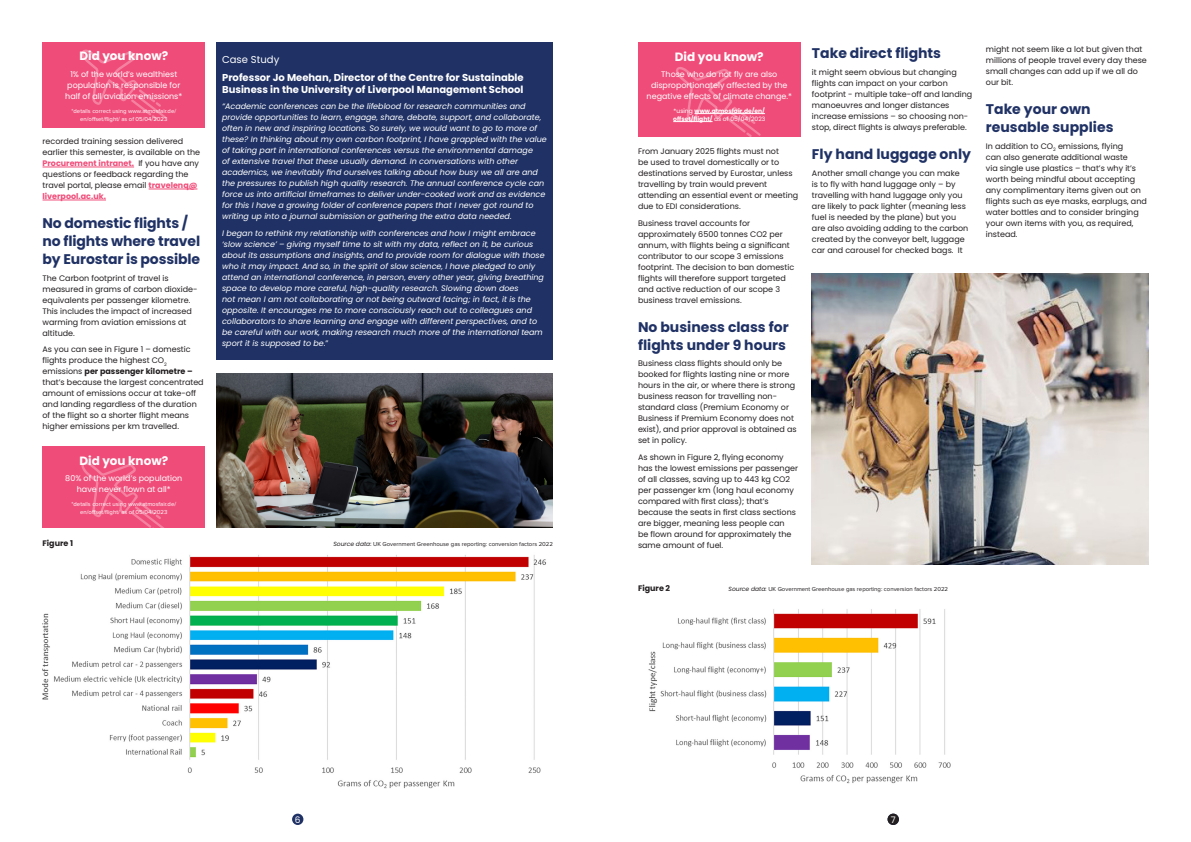
<style>
.page{position:relative;width:1191px;height:842px;background:#fff}
.page>*{position:absolute;margin:0;border:0;box-sizing:border-box;transform-origin:0 0}
.t1{font:700 14px/18px "Poppins";color:#203265}
.t2{font:700 12px "Poppins";color:#fff}
.t3{font:700 10px/12px "Poppins";color:#fff}
.Intro{font:10px "Poppins";letter-spacing:.005em;color:#fff}
.t4{font:9px "Poppins";color:#fff}
.t5{font:8px/11px "Poppins";color:#231f20}
.t6{font:italic 8px/11px "Poppins";color:#fff}
.List_Paragraph{font:8px/11px "Poppins";color:#fff;text-align:center}
.t7{font:700 8px "Poppins";color:#231f20}
.t8{font:6px/8px "Proxima Nova";color:#fff;text-align:center}
.t9{font:6px "Proxima Nova";color:#231f20}
.t10{font:700 6px/8px "Poppins";color:#fff}
.s1{font-weight:700;color:#f04c79}
.s2{font-weight:700}
.s3{font-style:normal}
.s4{font-family:"Poppins";font-style:italic}
.s5{font-weight:400}
</style>
<div class="page">
<div style="left:292px;top:814px;width:11px;height:11px;background:#203265;border-radius:50%"></div>
<hr style="left:43px;top:167px;width:91px;height:1px;background:#f04c79">
<hr style="left:149px;top:189px;width:48px;height:1px;background:#f04c79">
<hr style="left:43px;top:200px;width:63px;height:1px;background:#f04c79">
<div style="left:887px;top:814px;width:12px;height:11px;background:#231f20;border-radius:50%"></div>
<div style="left:216px;top:43px;width:337px;height:317px;background:#203265"></div>
<img style="left:648px;top:609px;width:303px;height:175px">
<img style="left:43px;top:555px;width:503px;height:234px">
<div style="left:43px;top:446px;width:162px;height:82px;background:#f04c79"></div>
<div style="left:43px;top:42px;width:162px;height:85px;background:#f04c79"></div>
<div style="left:638px;top:43px;width:162px;height:94px;background:#f04c79"></div>
<hr style="left:694px;top:113px;width:71px;height:1px;background:#fff">
<hr style="left:673px;top:121px;width:39px;height:1px;background:#fff">
<svg style="left:81px;top:462px;width:83px;height:66px"></svg>
<svg style="left:81px;top:50px;width:85px;height:70px"></svg>
<svg style="left:675px;top:67px;width:85px;height:70px"></svg>
<img style="left:216px;top:374px;width:337px;height:154px">
<img style="left:812px;top:273px;width:336px;height:291px">
<p class="t2" style="left:79px;top:49px;width:90px">Did you know?</p>
<p class="List_Paragraph" style="left:65px;top:69px;width:118px">1% of the world’s wealthiest population is responsible for half of all aviation emissions*</p>
<p class="t8" style="left:71px;top:107px;width:106px">*details correct using www.atmosfair.de/ en/offset/flight/ as of 05/04/2023</p>
<p class="t5" style="left:43px;top:136px;width:159px">recorded training session delivered earlier this semester, is available on the <span class="s1">Procurement intranet.</span> If you have any questions or feedback regarding the travel portal, please email <span class="s1">travelenq@ liverpool.ac.uk.</span></p>
<p class="t1" style="left:43px;top:214px;width:159px">No domestic flights / no flights where travel by Eurostar is possible</p>
<p class="t5" style="left:43px;top:272px;width:156px">The Carbon footprint of travel is measured in grams of carbon dioxide&shy;equivalents per passenger kilometre.<br>This includes the impact of increased warming from aviation emissions at altitude.</p>
<p class="t5" style="left:43px;top:344px;width:163px">As you can see in Figure 1 – domestic flights produce the highest CO<sub>2 </sub>emissions <span class="s2">per passenger kilometre – </span>that’s because the largest concentrated amount of emissions occur at take-off and landing regardless of the duration of the flight so a shorter flight means higher emissions per km travelled.</p>
<p class="t2" style="left:79px;top:453px;width:90px">Did you know?</p>
<p class="List_Paragraph" style="left:65px;top:473px;width:118px">80% of the world’s population have never flown at all*</p>
<p class="t8" style="left:71px;top:500px;width:106px">*details correct using www.atmosfair.de/ en/offset/flight/ as of 05/04/2023</p>
<p class="Intro" style="left:222px;top:54px;width:59px">Case Study</p>
<p class="t3" style="left:222px;top:71px;width:303px">Professor Jo Meehan, Director of the Centre for Sustainable<br>Business in the University of Liverpool Management School</p>
<p class="t6" style="left:222px;top:101px;width:326px">“Academic conferences can be the lifeblood for research communities and provide opportunities to learn, engage, share, debate, support, and collaborate, often in new and inspiring locations. So surely, we would want to go to more of these? In thinking about my own carbon footprint, I have grappled with the value of taking part in international conferences versus the environmental damage<br>of extensive travel that these usually demand. In conversations with other academics, we inevitably find ourselves talking about how busy we all are and the pressures to publish high quality research. The annual conference cycle can force us into artificial timeframes to deliver under-cooked work and as evidence for this I have a growing folder of conference papers that I never got round to writing up into a journal submission or gathering the extra data needed.</p>
<p class="t6" style="left:222px;top:228px;width:324px">I began to rethink my relationship with conferences and how I might embrace ‘slow science’ – giving myself time to sit with my data, reflect on it, be curious about its assumptions and insights, and to provide room for dialogue with those who it may impact. And so, in the spirit of slow science, I have pledged to only attend an international conference, in person, every other year, giving breathing space to develop more careful, high-quality research. Slowing down does<br>not mean I am not collaborating or not being outward facing; in fact, it is the opposite. It encourages me to more consciously reach out to colleagues and collaborators to share learning and engage with different perspectives, and to be careful with our work, making research much more of the international team sport it is supposed to be<span class="s3">.”</span></p>
<p class="t7" style="left:43px;top:538px;width:32px">Figure 1</p>
<p class="t9" style="left:333px;top:541px;width:221px"><span class="s4">Source data:</span> UK Government Greenhouse gas reporting: conversion factors 2022</p>
<p class="t2" style="left:675px;top:50px;width:90px">Did you know?</p>
<p class="List_Paragraph" style="left:646px;top:69px;width:147px">Those who do not fly are also disproportionately affected by the negative effects of climate change.*</p>
<p class="t10" style="left:673px;top:107px;width:94px"><span class="s5">*using</span> www.atmosfair.de/en/ offset/flight/ <span class="s5">as of 05/04/2023</span></p>
<p class="t5" style="left:638px;top:146px;width:162px">From January 2025 flights must not<br>be used to travel domestically or to destinations served by Eurostar, unless travelling by train would prevent attending an essential event or meeting due to EDI considerations.</p>
<p class="t5" style="left:638px;top:217px;width:158px">Business travel accounts for approximately 6500 tonnes CO2 per annum, with flights being a significant contributor to our scope 3 emissions footprint. The decision to ban domestic flights will therefore support targeted and active reduction of our scope 3 business travel emissions.</p>
<p class="t1" style="left:638px;top:318px;width:152px">No business class for flights under 9 hours</p>
<p class="t5" style="left:638px;top:358px;width:160px">Business class flights should only be booked for flights lasting nine or more hours in the air, or where there is strong business reason for travelling non&shy;standard class (Premium Economy or Business if Premium Economy does not exist), and prior approval is obtained as set in policy.</p>
<p class="t5" style="left:638px;top:452px;width:161px">As shown in Figure 2, flying economy has the lowest emissions per passenger of all classes, saving up to 443 kg CO2 per passenger km (long haul economy compared with first class); that’s because the seats in first class sections are bigger, meaning less people can<br>be flown around for approximately the same amount of fuel.</p>
<p class="t1" style="left:812px;top:44px;width:131px">Take direct flights</p>
<p class="t5" style="left:812px;top:67px;width:162px">it might seem obvious but changing flights can impact on your carbon footprint - multiple take-off and landing manoeuvres and longer distances increase emissions – so choosing non&shy;stop, direct flights is always preferable.</p>
<p class="t1" style="left:812px;top:145px;width:160px">Fly hand luggage only</p>
<p class="t5" style="left:812px;top:167px;width:158px">Another small change you can make<br>is to fly with hand luggage only – by travelling with hand luggage only you are likely to pack lighter (meaning less fuel is needed by the plane) but you are also avoiding adding to the carbon created by the conveyor belt, luggage car and carousel for checked bags. It</p>
<p class="t5" style="left:986px;top:44px;width:162px">might not seem like a lot but given that millions of people travel every day these small changes can add up if we all do our bit.</p>
<p class="t1" style="left:986px;top:100px;width:129px">Take your own reusable supplies</p>
<p class="t5" style="left:986px;top:140px;width:162px">In addition to CO<sub>2</sub> emissions, flying<br>can also generate additional waste<br>via single use plastics – that’s why it’s worth being mindful about accepting any complimentary items given out on flights such as eye masks, earplugs, and water bottles and to consider bringing your own items with you, as required, instead.</p>
<p class="t7" style="left:638px;top:583px;width:34px">Figure 2</p>
<p class="t9" style="left:728px;top:586px;width:221px"><span class="s4">Source data:</span> UK Government Greenhouse gas reporting: conversion factors 2022</p>
<p class="t4" style="left:295px;top:814px;width:7px">6</p>
<p class="t4" style="left:890px;top:814px;width:6px">7</p>
</div>
